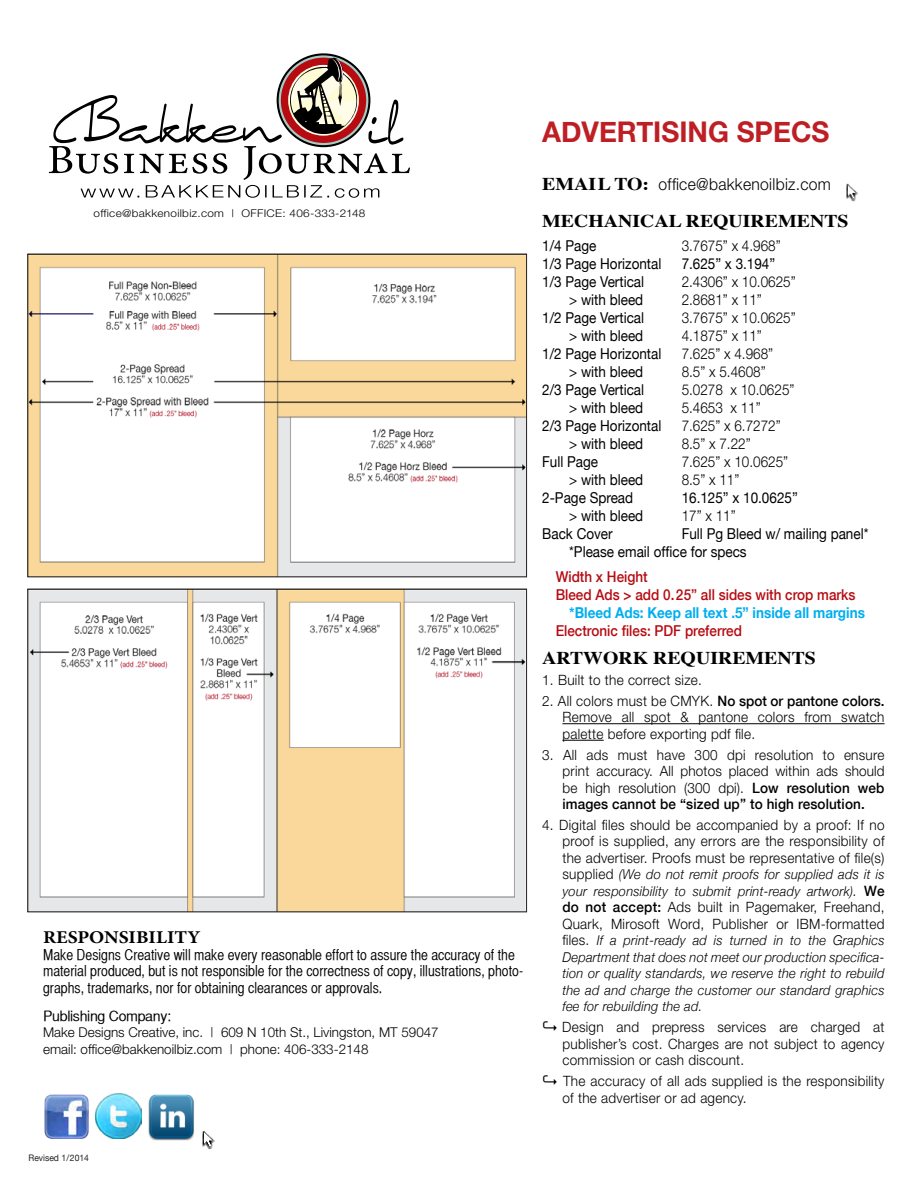
<style>
.page{position:relative;width:918px;height:1188px;background:#fff}
.page>*{position:absolute;margin:0;border:0;box-sizing:border-box;transform-origin:0 0}
.sh1{font:700 28.5px "Helvetica Neue";color:#be1f24}
.sh1-2{font:700 18px "Times";color:#000;scale:1.1 1}
.sh1-3{font:700 18px "Minion Pro";color:#000;scale:1.1 1}
.sh1-4{font:300 16.5px "Helvetica Neue";letter-spacing:.02em;color:#000;scale:.95 1}
.t1{font:15px "Helvetica Neue";color:#000;scale:.9 1}
.t2{font:15px/16.5px "Helvetica CY Plain";color:#000}
.None-2{font:300 15px "Helvetica Neue";color:#000;scale:.9 1}
.t3{font:500 15px "Helvetica Neue";color:#b50b11;scale:.9 1}
.t4{font:700 15px "Helvetica Neue";color:#00aeef;scale:.9 1}
.t2-2{font:300 14.25px/16.5px "Helvetica Neue";letter-spacing:.02em;color:#000;text-align:justify;scale:.95 1}
.t1-2{font:14.1px "Helvetica CY Plain";letter-spacing:-.02em;color:#000;scale:1.22 1}
.t2-3{font:italic 300 13.5px/16.5px "Helvetica Neue";letter-spacing:.02em;color:#000;scale:.95 1}
.t1-3{font:300 13.5px/16.5px "Helvetica Neue";color:#000}
.t5{font:300 10.65px "Helvetica Neue";letter-spacing:.025em;color:#000;scale:1.1 1}
.t6{font:9px "Helvetica Neue";color:#231f20;scale:.95 1}
.s1{font-family:"Times";font-weight:700;font-size:18px}
.s2{font-weight:500}
.s3{font-style:normal;font-size:14.25px}
.s4{font-weight:500;font-style:normal;font-size:14.25px}
.s5{font-family:"Charcoal CY";font-weight:400}
</style>
<div class="page">
<img style="left:44px;top:1094px;width:45px;height:45px">
<img style="left:96px;top:1093px;width:46px;height:46px">
<img style="left:148px;top:1094px;width:46px;height:47px">
<img style="left:202px;top:1130px;width:13px;height:20px">
<hr style="left:562px;top:723px;width:323px;height:1px;background:#000">
<hr style="left:562px;top:740px;width:42px;height:1px;background:#000">
<img style="left:29px;top:256px;width:496px;height:319px">
<div style="left:27px;top:254px;width:500px;height:323px;border:1px solid #231f20"></div>
<img style="left:29px;top:591px;width:496px;height:319px">
<div style="left:27px;top:589px;width:500px;height:323px;border:1px solid #231f20"></div>
<img style="left:846px;top:183px;width:12px;height:19px">
<svg style="left:49px;top:57px;width:361px;height:141px"></svg>
<p class="t5" style="left:94px;top:207px;width:249px">office@bakkenoilbiz.com | OFFICE: 406-333-2148</p>
<p class="sh1-3" style="left:43px;top:925px;width:145px">RESPONSIBILITY</p>
<p class="t2" style="left:43px;top:946px;width:482px">Make Designs Creative will make every reasonable effort to assure the accuracy of the material produced, but is not responsible for the correctness of copy, illustrations, photo&shy;graphs, trademarks, nor for obtaining clearances or approvals.</p>
<p class="t1-2" style="left:43px;top:1008px;width:106px">Publishing Company:</p>
<p class="t1-3" style="left:43px;top:1024px;width:397px">Make Designs Creative, inc. | 609 N 10th St., Livingston, MT 59047 email: office@bakkenoilbiz.com | phone: 406-333-2148</p>
<p class="t6" style="left:28px;top:1151px;width:65px">Revised 1/2014</p>
<p class="sh1" style="left:542px;top:114px;width:289px">ADVERTISING SPECS</p>
<p class="sh1-4" style="left:542px;top:174px;width:306px"><span class="s1">EMAIL TO:</span> office@bakkenoilbiz.com</p>
<p class="sh1-2" style="left:542px;top:204px;width:280px">MECHANICAL REQUIREMENTS</p>
<p class="t1" style="left:542px;top:235px;width:62px">1/4 Page</p>
<p class="None-2" style="left:682px;top:237px;width:112px">3.7675” x 4.968”</p>
<p class="t1" style="left:542px;top:253px;width:134px">1/3 Page Horizontal</p>
<p class="t1" style="left:682px;top:253px;width:105px">7.625” x 3.194”</p>
<p class="t1" style="left:542px;top:271px;width:115px">1/3 Page Vertical</p>
<p class="None-2" style="left:682px;top:273px;width:128px">2.4306” x 10.0625”</p>
<p class="t1" style="left:569px;top:289px;width:84px">&gt; with bleed</p>
<p class="None-2" style="left:682px;top:291px;width:91px">2.8681” x 11”</p>
<p class="t1" style="left:542px;top:307px;width:115px">1/2 Page Vertical</p>
<p class="None-2" style="left:682px;top:309px;width:128px">3.7675” x 10.0625”</p>
<p class="t1" style="left:569px;top:325px;width:84px">&gt; with bleed</p>
<p class="None-2" style="left:682px;top:327px;width:91px">4.1875” x 11”</p>
<p class="t1" style="left:542px;top:343px;width:134px">1/2 Page Horizontal</p>
<p class="None-2" style="left:682px;top:345px;width:103px">7.625” x 4.968”</p>
<p class="t1" style="left:569px;top:361px;width:84px">&gt; with bleed</p>
<p class="None-2" style="left:682px;top:363px;width:95px">8.5” x 5.4608”</p>
<p class="t1" style="left:542px;top:379px;width:115px">2/3 Page Vertical</p>
<p class="None-2" style="left:682px;top:381px;width:127px">5.0278 x 10.0625”</p>
<p class="t1" style="left:569px;top:397px;width:84px">&gt; with bleed</p>
<p class="None-2" style="left:682px;top:399px;width:89px">5.4653 x 11”</p>
<p class="t1" style="left:542px;top:415px;width:134px">2/3 Page Horizontal</p>
<p class="None-2" style="left:682px;top:417px;width:112px">7.625” x 6.7272”</p>
<p class="t1" style="left:569px;top:433px;width:84px">&gt; with bleed</p>
<p class="None-2" style="left:682px;top:435px;width:78px">8.5” x 7.22”</p>
<p class="t1" style="left:542px;top:451px;width:64px">Full Page</p>
<p class="None-2" style="left:682px;top:453px;width:120px">7.625” x 10.0625”</p>
<p class="t1" style="left:569px;top:469px;width:84px">&gt; with bleed</p>
<p class="None-2" style="left:682px;top:471px;width:66px">8.5” x 11”</p>
<p class="t1" style="left:542px;top:487px;width:103px">2-Page Spread</p>
<p class="t1" style="left:682px;top:487px;width:130px">16.125” x 10.0625”</p>
<p class="t1" style="left:569px;top:505px;width:84px">&gt; with bleed</p>
<p class="None-2" style="left:682px;top:507px;width:62px">17” x 11”</p>
<p class="t1" style="left:542px;top:523px;width:80px">Back Cover</p>
<p class="t1" style="left:682px;top:523px;width:209px">Full Pg Bleed w/ mailing panel*</p>
<p class="t1" style="left:569px;top:541px;width:199px">*Please email office for specs</p>
<p class="t3" style="left:556px;top:564px;width:104px">Width x Height</p>
<p class="t3" style="left:556px;top:582px;width:335px">Bleed Ads &gt; add 0.25” all sides with crop marks</p>
<p class="t4" style="left:569px;top:603px;width:330px">*Bleed Ads: Keep all text .5” inside all margins</p>
<p class="t3" style="left:556px;top:618px;width:209px">Electronic files: PDF preferred</p>
<p class="sh1-2" style="left:542px;top:641px;width:250px">ARTWORK REQUIREMENTS</p>
<p class="t2-2" style="left:542px;top:671px;width:170px">1. Built to the correct size.</p>
<p class="t2-2" style="left:562px;top:692px;width:341px;text-indent:-20px">2. All colors must be CMYK. <span class="s2">No spot or pantone colors.<br></span>Remove all spot &amp; pantone colors from swatch palette before exporting pdf file.</p>
<p class="t2-2" style="left:562px;top:746px;width:341px;text-indent:-20px">3. All ads must have 300 dpi resolution to ensure print accuracy. All photos placed within ads should be high resolution (300 dpi). <span class="s2">Low resolution web images cannot be “sized up” to high resolution.</span></p>
<p class="t2-2" style="left:562px;top:816px;width:341px;text-indent:-20px">4. Digital files should be accompanied by a proof: If no proof is supplied, any errors are the responsibility of the advertiser. Proofs must be representative of file(s)</p>
<p class="t2-3" style="left:562px;top:866px;width:341px"><span class="s3">supplied</span> (We do not remit proofs for supplied ads it is your responsibility to submit print-ready artwork). <span class="s4">We</span></p>
<p class="t2-2" style="left:562px;top:899px;width:341px"><span class="s2">do not accept:</span> Ads built in Pagemaker, Freehand,<br>Quark, Mirosoft Word, Publisher or IBM-formatted</p>
<p class="t2-3" style="left:562px;top:932px;width:341px;text-align:justify"><span class="s3">files.</span> If a print-ready ad is turned in to the Graphics Department that does not meet our production specifica&shy;tion or quality standards, we reserve the right to rebuild the ad and charge the customer our standard graphics fee for rebuilding the ad.</p>
<p class="t2-2" style="left:562px;top:1019px;width:341px;text-indent:-20px"><span class="s5">↪</span> Design and prepress services are charged at publisher’s cost. Charges are not subject to agency commission or cash discount.</p>
<p class="t2-2" style="left:562px;top:1072px;width:341px;text-indent:-20px"><span class="s5">↪</span> The accuracy of all ads supplied is the responsibility of the advertiser or ad agency.</p>
</div>
